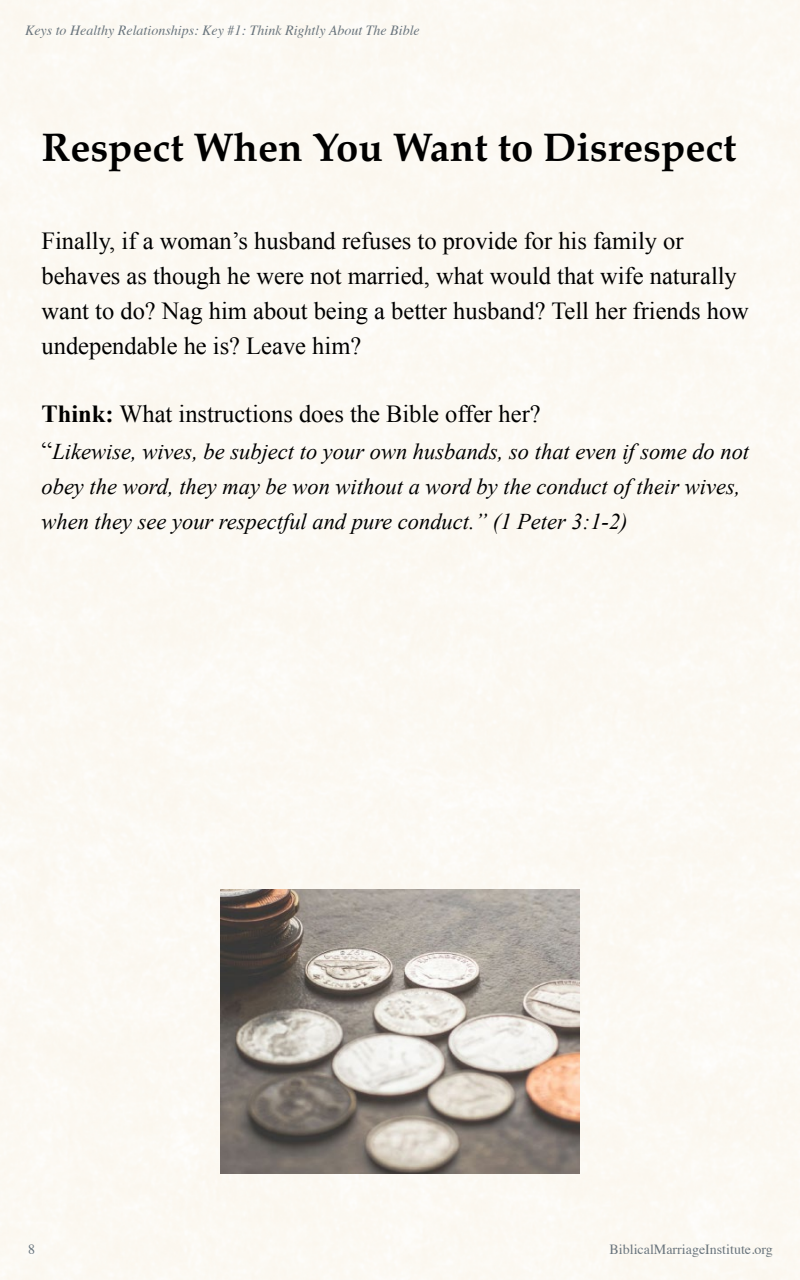
<style>
.page{position:relative;width:800px;height:1280px;background:#fff}
.page>*{position:absolute;margin:0;border:0;box-sizing:border-box;transform-origin:0 0}
.t1{font:700 40px "Palatino";color:#000}
.t2{font:24.5px/35px "Times New Roman";color:#000}
.t3{font:italic 22.5px/35px "Times New Roman";color:#000}
.t4{font:italic 14px "Times";color:#6a757d}
.t5{font:14px "Times";color:#6a757d}
.s1{font-weight:700}
.s2{font-style:normal;font-size:24.5px}
</style>
<div class="page">
<img style="left:220px;top:889px;width:360px;height:285px">
<p class="t4" style="left:25px;top:19px;width:396px">Keys to Healthy Relationships: Key #1: Think Rightly About The Bible</p>
<h1 class="t1" style="left:42px;top:114px;width:697px">Respect When You Want to Disrespect</h1>
<p class="t2" style="left:42px;top:223px;width:709px">Finally, if a woman’s husband refuses to provide for his family or behaves as though he were not married, what would that wife naturally want to do? Nag him about being a better husband? Tell her friends how undependable he is? Leave him?</p>
<p class="t2" style="left:42px;top:395px;width:501px"><span class="s1">Think:</span> What instructions does the Bible offer her?</p>
<p class="t3" style="left:42px;top:433px;width:709px"><span class="s2">“</span>Likewise, wives, be subject to your own husbands, so that even if some do not obey the word, they may be won without a word by the conduct of their wives, when they see your respectful and pure conduct.” (1 Peter 3:1-2)</p>
<p class="t5" style="left:28px;top:1237px;width:8px">8</p>
<p class="t5" style="left:610px;top:1237px;width:165px">BiblicalMarriageInstitute.org</p>
</div>
